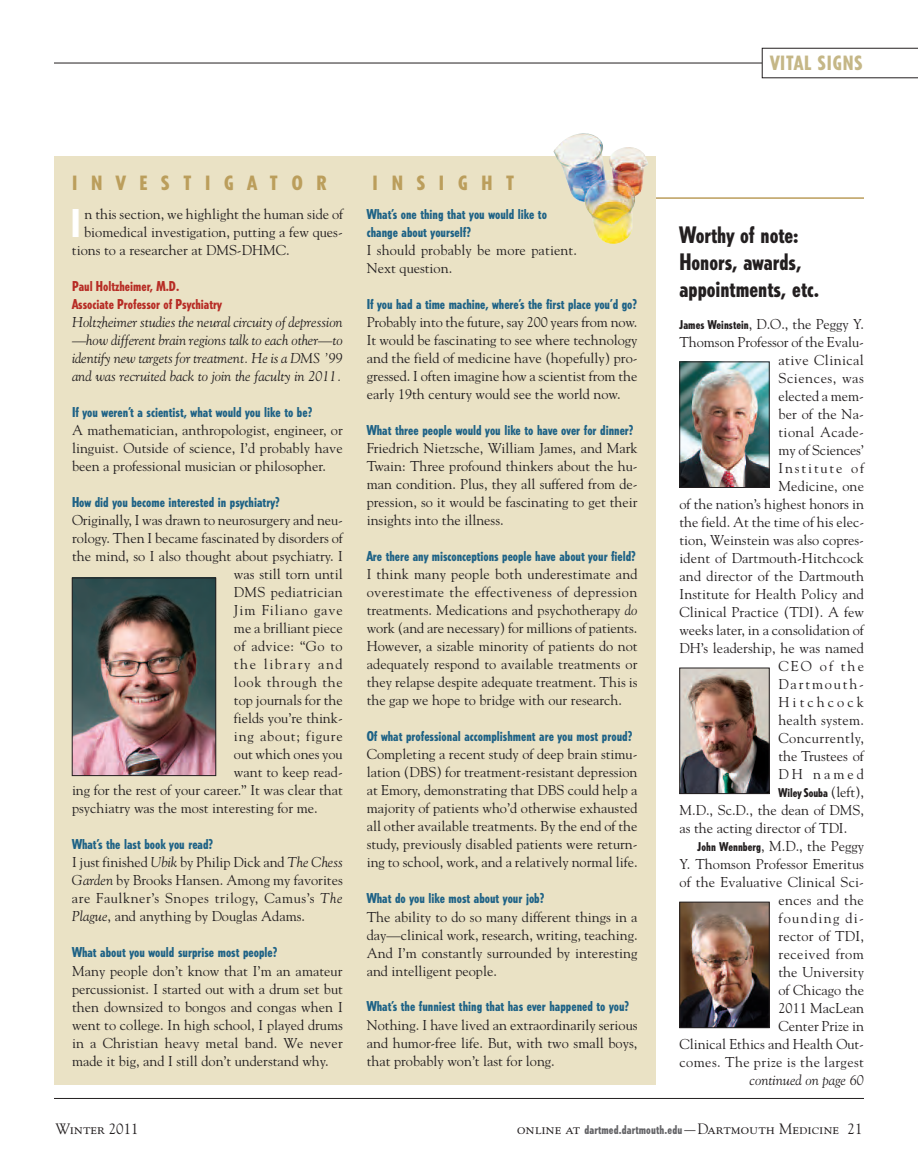
<style>
.page{position:relative;width:918px;height:1175px;background:#fff}
.page>*{position:absolute;margin:0;border:0;box-sizing:border-box;transform-origin:0 0}
.t1{font:800 condensed 37.95px "Tempo";color:#fff}
.t2{font:800 condensed 22.5px/27px "Tempo";color:#231f20}
.t3{font:800 condensed 19.5px "Tempo";letter-spacing:.675em;color:#bb9e5c;scale:1.05 1}
.t4{font:800 condensed 19.5px "Tempo";letter-spacing:.05em;color:#c5b787}
.t5{font:15px "Goudy SC";color:#231f20}
.t6{font:14.25px/18px "Goudy";color:#231f20;text-align:justify}
.t7{font:italic 14.25px/18px "Goudy";color:#231f20;text-align:justify}
.t8{font:14.25px "Goudy";letter-spacing:.02em;color:#231f20}
.t9{font:14.25px "Goudy";letter-spacing:.055em;color:#231f20}
.t10{font:14.25px "Goudy";letter-spacing:.06em;color:#231f20}
.t11{font:14.25px "Goudy";letter-spacing:.05em;color:#231f20}
.t12{font:14.25px "Goudy";letter-spacing:.11em;color:#231f20}
.t13{font:800 condensed 13.5px/18px "Tempo";color:#1e6286}
.t14{font:800 condensed 13.5px/18.6px "Tempo";color:#b72c25}
.t15{font:800 condensed 12px "Tempo";color:#231f20}
.s1{font-style:italic}
.s2{font-family:"Tempo";font-weight:800;font-stretch:condensed;font-size:12px}
.s3{font-family:"Goudy";font-weight:400;font-stretch:normal;font-size:14.25px}
.s4{font-family:"Goudy"}
.s5{font-family:"Tempo";font-weight:800;font-stretch:condensed;font-size:12px;color:#636366}
</style>
<div class="page">
<hr style="left:54px;top:1098px;width:810px;height:1px;background:#231f20">
<hr style="left:54px;top:197px;width:810px;height:2px;background:#bb9e5c">
<hr style="left:54px;top:63px;width:708px;height:1px;background:#231f20">
<svg style="left:762px;top:48px;width:156px;height:30px"></svg>
<img style="left:681px;top:364px;width:86px;height:122px">
<div style="left:679px;top:362px;width:90px;height:126px;border:1px solid #231f20"></div>
<img style="left:681px;top:670px;width:86px;height:122px">
<div style="left:679px;top:668px;width:90px;height:126px;border:1px solid #231f20"></div>
<img style="left:681px;top:903px;width:86px;height:122px">
<div style="left:679px;top:901px;width:90px;height:126px;border:1px solid #231f20"></div>
<div style="left:54px;top:156px;width:602px;height:928px;background:#eae2c5"></div>
<img style="left:74px;top:580px;width:140px;height:194px">
<div style="left:72px;top:578px;width:144px;height:198px;border:1px solid #231f20"></div>
<img style="left:553px;top:133px;width:95px;height:111px">
<h3 class="t4" style="left:770px;top:55px;width:94px">VITAL SIGNS</h3>
<h3 class="t3" style="left:72px;top:175px;width:244px">INVESTIGATOR</h3>
<h3 class="t3" style="left:373px;top:175px;width:136px">INSIGHT</h3>
<h1 class="t1" style="left:71px;top:209px;width:11px">I</h1>
<p class="t6" style="left:85px;top:205px;width:260px">n this section, we highlight the human side of</p>
<p class="t13" style="left:367px;top:206px;width:182px">What’s one thing that you would like to change about yourself?</p>
<p class="t6" style="left:367px;top:241px;width:212px">I should probably be more patient.<br>Next question.</p>
<p class="t13" style="left:367px;top:296px;width:272px">If you had a time machine, where’s the first place you’d go?</p>
<p class="t6" style="left:367px;top:313px;width:272px">Probably into the future, say 200 years from now.<br>It would be fascinating to see where technology and the field of medicine have (hopefully) pro&shy;gressed. I often imagine how a scientist from the early 19th century would see the world now.</p>
<p class="t13" style="left:367px;top:422px;width:268px">What three people would you like to have over for dinner?</p>
<p class="t6" style="left:367px;top:439px;width:272px">Friedrich Nietzsche, William James, and Mark Twain: Three profound thinkers about the hu&shy;man condition. Plus, they all suffered from de&shy;pression, so it would be fascinating to get their insights into the illness.</p>
<p class="t13" style="left:367px;top:548px;width:270px">Are there any misconceptions people have about your field?</p>
<p class="t6" style="left:367px;top:565px;width:272px">I think many people both underestimate and overestimate the effectiveness of depression treatments. Medications and psychotherapy <span class="s1">do </span>work (and are necessary) for millions of patients.<br>However, a sizable minority of patients do not adequately respond to available treatments or they relapse despite adequate treatment. This is the gap we hope to bridge with our research.</p>
<p class="t13" style="left:367px;top:728px;width:267px">Of what professional accomplishment are you most proud?</p>
<p class="t6" style="left:367px;top:745px;width:272px">Completing a recent study of deep brain stimu&shy;lation (DBS) for treatment-resistant depression at Emory, demonstrating that DBS could help a majority of patients who’d otherwise exhausted all other available treatments. By the end of the study, previously disabled patients were return&shy;ing to school, work, and a relatively normal life.</p>
<p class="t13" style="left:367px;top:890px;width:179px">What do you like most about your job?</p>
<p class="t6" style="left:367px;top:907px;width:272px">The ability to do so many different things in a day—clinical work, research, writing, teaching.<br>And I’m constantly surrounded by interesting and intelligent people.</p>
<p class="t13" style="left:367px;top:998px;width:264px">What’s the funniest thing that has ever happened to you?</p>
<p class="t6" style="left:367px;top:1015px;width:272px">Nothing. I have lived an extraordinarily serious and humor-free life. But, with two small boys, that probably won’t last for long.</p>
<p class="t6" style="left:84px;top:223px;width:260px">biomedical investigation, putting a few ques-</p>
<p class="t6" style="left:72px;top:241px;width:219px">tions to a researcher at DMS-DHMC.</p>
<p class="t14" style="left:72px;top:277px;width:151px">Paul Holtzheimer, M.D.<br>Associate Professor of Psychiatry</p>
<p class="t7" style="left:72px;top:313px;width:272px">Holtzheimer studies the neural circuity of depression —how different brain regions talk to each other—to identify new targets for treatment. He is a DMS ’99 and was recruited back to join the faculty in 2011.</p>
<p class="t13" style="left:72px;top:404px;width:242px">If you weren’t a scientist, what would you like to be?</p>
<p class="t6" style="left:72px;top:421px;width:272px">A mathematician, anthropologist, engineer, or linguist. Outside of science, I’d probably have been a professional musician or philosopher.</p>
<p class="t13" style="left:72px;top:494px;width:209px">How did you become interested in psychiatry?</p>
<p class="t6" style="left:72px;top:511px;width:272px">Originally, I was drawn to neurosurgery and neu-</p>
<p class="t6" style="left:72px;top:529px;width:272px">rology. Then I became fascinated by disorders of</p>
<p class="t6" style="left:72px;top:547px;width:272px">the mind, so I also thought about psychiatry. I</p>
<p class="t6" style="left:234px;top:565px;width:110px">was still torn until</p>
<p class="t8" style="left:234px;top:584px;width:110px">DMS pediatrician</p>
<p class="t10" style="left:234px;top:602px;width:110px">Jim Filiano gave</p>
<p class="t6" style="left:234px;top:619px;width:110px">me a brilliant piece</p>
<p class="t8" style="left:234px;top:638px;width:110px">of advice: “Go to</p>
<p class="t12" style="left:234px;top:656px;width:110px">the library and</p>
<p class="t11" style="left:234px;top:674px;width:110px">look through the</p>
<p class="t6" style="left:234px;top:691px;width:110px">top journals for the</p>
<p class="t6" style="left:234px;top:709px;width:110px">fields you’re think-</p>
<p class="t9" style="left:234px;top:728px;width:110px">ing about; figure</p>
<p class="t6" style="left:234px;top:745px;width:110px">out which ones you</p>
<p class="t6" style="left:234px;top:763px;width:110px">want to keep read-</p>
<p class="t6" style="left:72px;top:781px;width:272px">ing for the rest of your career.” It was clear that</p>
<p class="t6" style="left:72px;top:799px;width:247px">psychiatry was the most interesting for me.</p>
<p class="t13" style="left:72px;top:836px;width:143px">What’s the last book you read?</p>
<p class="t6" style="left:72px;top:853px;width:272px">I just finished <span class="s1">Ubik</span> by Philip Dick and <span class="s1">The Chess Garden</span> by Brooks Hansen. Among my favorites are Faulkner’s Snopes trilogy, Camus’s <span class="s1">The Plague</span>, and anything by Douglas Adams.</p>
<p class="t13" style="left:72px;top:944px;width:207px">What about you would surprise most people?</p>
<p class="t6" style="left:72px;top:961px;width:272px">Many people don’t know that I’m an amateur percussionist. I started out with a drum set but then downsized to bongos and congas when I went to college. In high school, I played drums in a Christian heavy metal band. We never made it big, and I still don’t understand why.</p>
<h2 class="t2" style="left:680px;top:223px;width:141px">Worthy of note:<br>Honors, awards, appointments, etc.</h2>
<p class="t6" style="left:680px;top:315px;width:186px;text-align:right"><span class="s2">James Weinstein</span>, D.O., the Peggy Y.<br>Thomson Professor of the Evalu&shy;ative Clinical<br>Sciences, was<br>elected a mem-<br>ber of the Na-<br>tional Acade-<br>my of Sciences’<br>Institute of<br>Medicine, one<br>of the nation’s highest honors in the field. At the time of his elec&shy;tion, Weinstein was also copres&shy;ident of Dartmouth-Hitchcock and director of the Dartmouth<br>Institute for Health Policy and<br>Clinical Practice (TDI). A few weeks later, in a con solidation of<br>DH’s leadership, he was named<br>CEO of the<br>Dartmouth-<br>Hitchcock<br>health system.<br>Con currently,<br>the Trustees of<br>DH named</p>
<p class="t15" style="left:778px;top:788px;width:87px">Wiley Souba <span class="s3">(left),</span></p>
<p class="t6" style="left:680px;top:801px;width:186px">M.D., Sc.D., the dean of DMS, as the acting director of TDI.</p>
<p class="t6" style="left:680px;top:837px;width:186px;text-align:right"><span class="s2">John Wennberg</span>, M.D., the Peggy<br>Y. Thomson Professor Emeritus of the Evaluative Clinical Sci&shy;ences and the<br>founding di-<br>rector of TDI,<br>received from<br>the University<br>of Chicago the<br>2011 MacLean<br>Center Prize in<br>Clinical Ethics and Health Out&shy;comes. The prize is the largest</p>
<p class="t7" style="left:750px;top:1071px;width:116px">continued on page 60</p>
<p class="t5" style="left:56px;top:1122px;width:85px">Winter <span class="s4">2011</span></p>
<p class="t5" style="left:517px;top:1122px;width:347px">online at <span class="s5">dartmed.dartmouth.edu</span>—Dartmouth Medicine <span class="s4">21</span></p>
</div>
